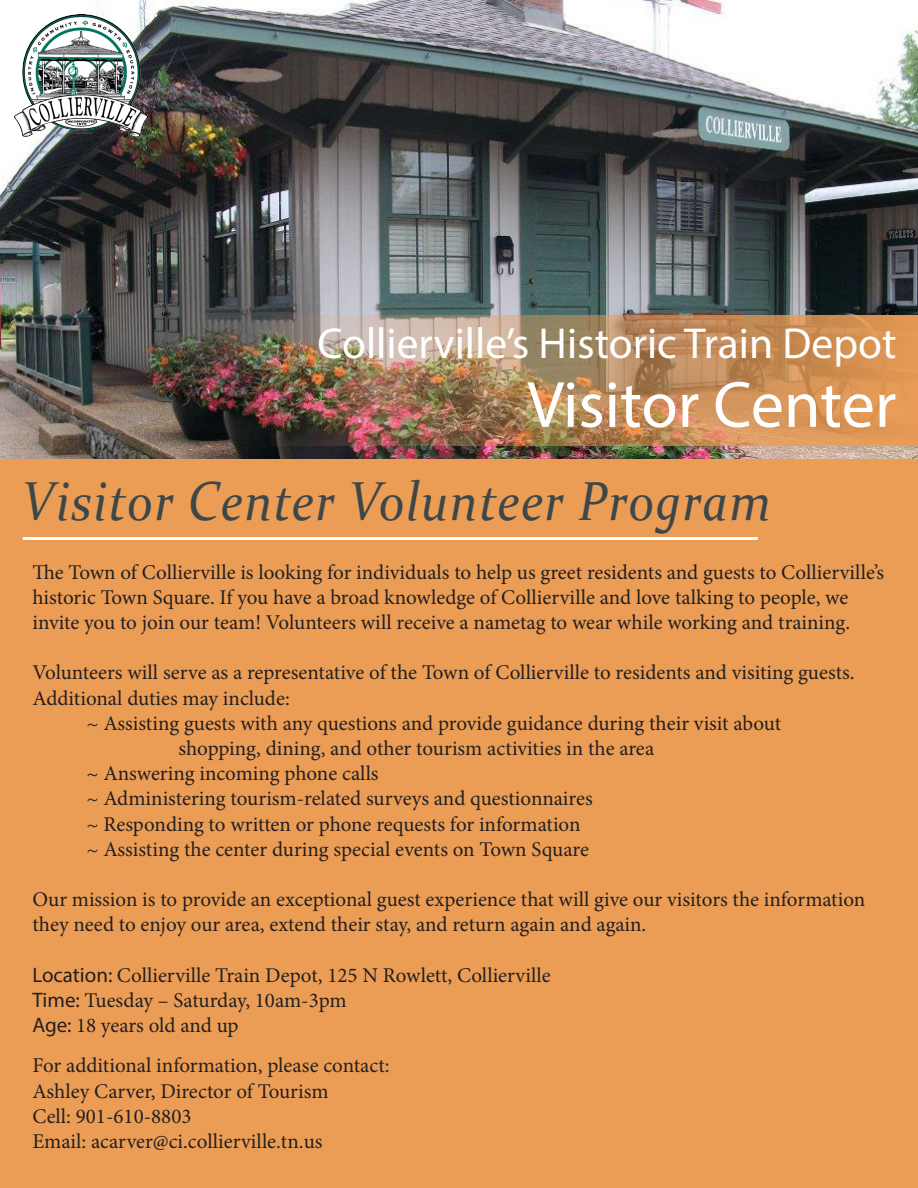
<style>
.page{position:relative;width:918px;height:1188px;background:#eb9d55}
.page>*{position:absolute;margin:0;border:0;box-sizing:border-box;transform-origin:0 0}
.t1{font:66px "Myriad Pro";color:#fff}
.t2{font:italic 54.9px "Constantia";letter-spacing:.03em;color:#3d4749;scale:.9 1}
.t3{font:43.5px "Myriad Pro";color:#fff}
.t4{font:21px/25.2px "Minion Pro";color:#231f20}
.s1{font-family:"Myriad Pro"}
</style>
<div class="page">
<img style="left:0;top:0;width:918px;height:459px">
<img style="left:271px;top:315px;width:647px;height:131px">
<img style="left:14px;top:14px;width:134px;height:123px">
<hr style="left:23px;top:537px;width:735px;height:3px;background:#fff">
<p class="t3" style="left:317px;top:316px;width:580px">Collierville’s Historic Train Depot</p>
<p class="t1" style="left:527px;top:364px;width:371px">Visitor Center</p>
<p class="t2" style="left:22px;top:464px;width:834px">Visitor Center Volunteer Program</p>
<p class="t4" style="left:32px;top:559px;width:853px">The Town of Collierville is looking for individuals to help us greet residents and guests to Collierville’s historic Town Square. If you have a broad knowledge of Collierville and love talking to people, we invite you to join our team! Volunteers will receive a nametag to wear while working and training.</p>
<p class="t4" style="left:32px;top:660px;width:824px">Volunteers will serve as a representative of the Town of Collierville to residents and visiting guests.<br>Additional duties may include:</p>
<p class="t4" style="left:179px;top:711px;width:604px;text-indent:-92px">~ Assisting guests with any questions and provide guidance during their visit about shopping, dining, and other tourism activities in the area</p>
<p class="t4" style="left:86px;top:761px;width:294px">~ Answering incoming phone calls</p>
<p class="t4" style="left:86px;top:786px;width:508px">~ Administering tourism-related surveys and questionnaires</p>
<p class="t4" style="left:86px;top:811px;width:496px">~ Responding to written or phone requests for information</p>
<p class="t4" style="left:86px;top:837px;width:504px">~ Assisting the center during special events on Town Square</p>
<p class="t4" style="left:32px;top:887px;width:834px">Our mission is to provide an exceptional guest experience that will give our visitors the information they need to enjoy our area, extend their stay, and return again and again.</p>
<p class="t4" style="left:32px;top:963px;width:520px"><span class="s1">Location:</span> Collierville Train Depot, 125 N Rowlett, Collierville</p>
<p class="t4" style="left:32px;top:988px;width:316px"><span class="s1">Time:</span> Tuesday – Saturday, 10am-3pm</p>
<p class="t4" style="left:32px;top:1013px;width:208px"><span class="s1">Age:</span> 18 years old and up</p>
<p class="t4" style="left:32px;top:1053px;width:359px">For additional information, please contact:</p>
<p class="t4" style="left:32px;top:1078px;width:298px">Ashley Carver, Director of Tourism</p>
<p class="t4" style="left:32px;top:1104px;width:161px">Cell: 901-610-8803</p>
<p class="t4" style="left:32px;top:1129px;width:292px">Email: acarver@ci.collierville.tn.us</p>
</div>
